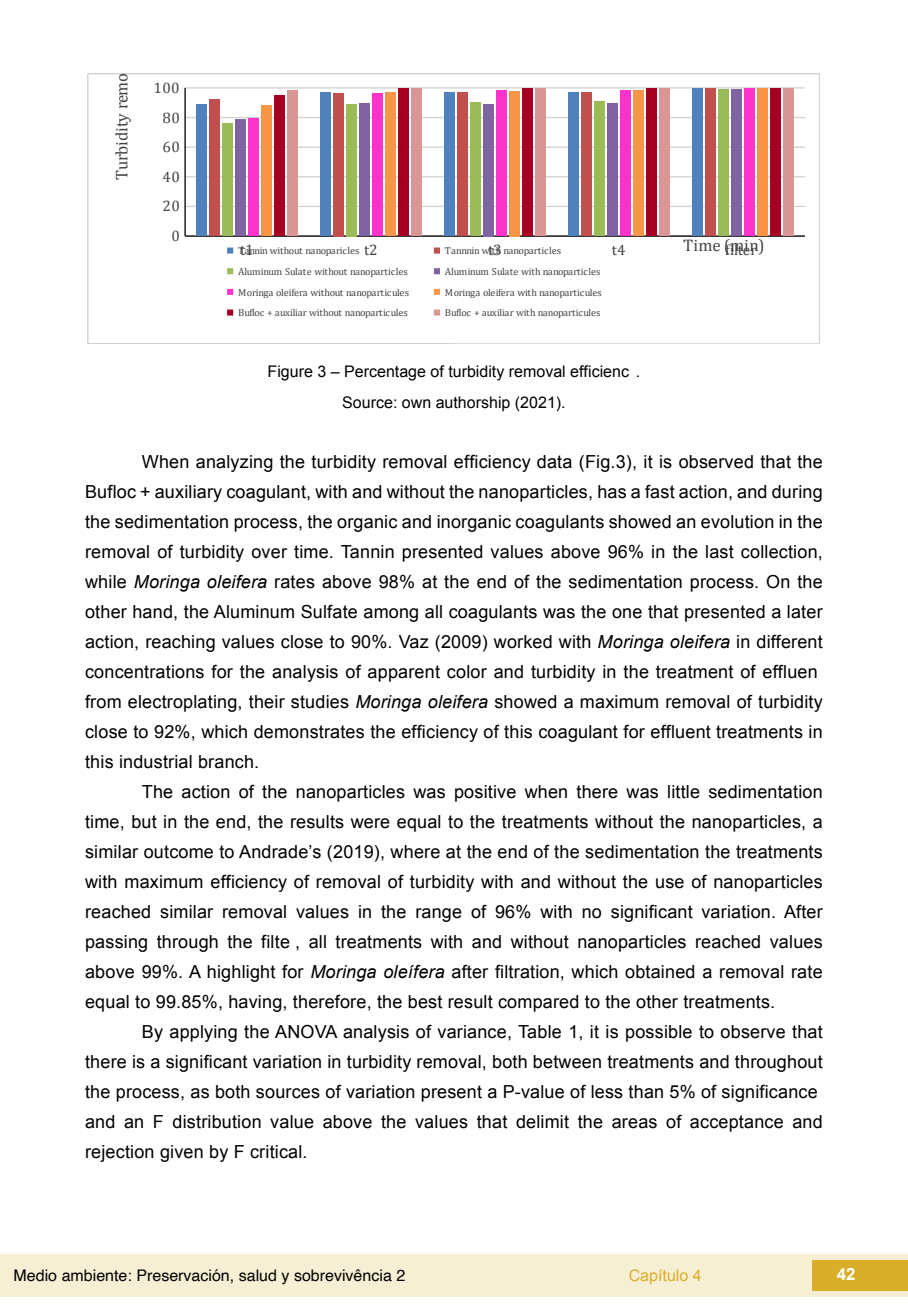
<style>
.page{position:relative;width:908px;height:1304px;background:#fff}
.page>*{position:absolute;margin:0;border:0;box-sizing:border-box;transform-origin:0 0}
.t1{font:18px/30px "Arial";letter-spacing:.01em;color:#000}
.t2{font:17px "Cambria";letter-spacing:-.025em;color:#434343}
.t3{font:16.8px "Cambria";letter-spacing:.01em;color:#434343}
.t4{font:700 16.8px "Arial";color:#fff}
.t5{font:16px/30.6px "Arial";color:#000;text-align:center}
.t6{font:16px "Helvetica";color:#000}
.t7{font:16px "Arial";color:#d9ae29}
.t8{font:15.2px "Cambria";letter-spacing:.01em;color:#434343}
.t9{font:10px "Cambria";letter-spacing:-.03em;color:#434343}
.s1{font-style:italic}
</style>
<div class="page">
<div style="left:0;top:1254px;width:906px;height:43px;background:#f7efd4"></div>
<div style="left:812px;top:1261px;width:95px;height:30px;background:#d9ae29"></div>
<svg style="left:88px;top:74px;width:731px;height:270px"></svg>
<p class="t2" style="left:111px;top:180px;width:162px;rotate:-90deg">Turbidity removal (%)</p>
<p class="t8" style="left:153px;top:79px;width:28px">100</p>
<p class="t8" style="left:162px;top:108px;width:19px">80</p>
<p class="t8" style="left:162px;top:138px;width:19px">60</p>
<p class="t8" style="left:162px;top:167px;width:19px">40</p>
<p class="t8" style="left:162px;top:197px;width:19px">20</p>
<p class="t8" style="left:171px;top:227px;width:10px">0</p>
<p class="t3" style="left:683px;top:235px;width:83px">Time (min)</p>
<p class="t8" style="left:240px;top:240px;width:15px">t1</p>
<p class="t8" style="left:364px;top:240px;width:15px">t2</p>
<p class="t8" style="left:488px;top:240px;width:15px">t3</p>
<p class="t8" style="left:611px;top:240px;width:15px">t4</p>
<p class="t8" style="left:724px;top:240px;width:33px">filter</p>
<p class="t9" style="left:238px;top:245px;width:123px">Tannin without nanoparicles</p>
<p class="t9" style="left:444px;top:245px;width:118px">Tannnin with nanoparticles</p>
<p class="t9" style="left:238px;top:265px;width:171px">Aluminum Sulate without nanoparticles</p>
<p class="t9" style="left:444px;top:265px;width:157px">Aluminum Sulate with nanoparticles</p>
<p class="t9" style="left:238px;top:286px;width:172px">Moringa oleifera without nanoparticules</p>
<p class="t9" style="left:444px;top:286px;width:158px">Moringa oleifera with nanoparticules</p>
<p class="t9" style="left:238px;top:307px;width:171px">Bufloc + auxiliar without nanoparticules</p>
<p class="t9" style="left:444px;top:307px;width:157px">Bufloc + auxiliar with nanoparticules</p>
<p class="t5" style="left:267px;top:357px;width:374px">Figure 3 – Percentage of turbidity removal efficienc .<br>Source: own authorship (2021).</p>
<p class="t1" style="left:85px;top:447px;width:739px;text-indent:57px">When analyzing the turbidity removal efficiency data (Fig.3), it is observed that the Bufloc + auxiliary coagulant, with and without the nanoparticles, has a fast action, and during the sedimentation process, the organic and inorganic coagulants showed an evolution in the removal of turbidity over time. Tannin presented values above 96% in the last collection, while <span class="s1">Moringa oleifera</span> rates above 98% at the end of the sedimentation process. On the other hand, the Aluminum Sulfate among all coagulants was the one that presented a later action, reaching values close to 90%. Vaz (2009) worked with <span class="s1">Moringa oleifera</span> in different concentrations for the analysis of apparent color and turbidity in the treatment of effluen from electroplating, their studies <span class="s1">Moringa oleifera</span> showed a maximum removal of turbidity close to 92%, which demonstrates the efficiency of this coagulant for effluent treatments in this industrial branch.</p>
<p class="t1" style="left:85px;top:777px;width:738px;text-align:justify;text-indent:57px">The action of the nanoparticles was positive when there was little sedimentation time, but in the end, the results were equal to the treatments without the nanoparticles, a similar outcome to Andrade’s (2019), where at the end of the sedimentation the treatments with maximum efficiency of removal of turbidity with and without the use of nanoparticles reached similar removal values in the range of 96% with no significant variation. After passing through the filte , all treatments with and without nanoparticles reached values above 99%. A highlight for <span class="s1">Moringa oleífera</span> after filtration, which obtained a removal rate equal to 99.85%, having, therefore, the best result compared to the other treatments.</p>
<p class="t1" style="left:85px;top:1017px;width:739px;text-indent:57px">By applying the ANOVA analysis of variance, Table 1, it is possible to observe that there is a significant variation in turbidity removal, both between treatments and throughout the process, as both sources of variation present a P-value of less than 5% of significance and an F distribution value above the values that delimit the areas of acceptance and rejection given by F critical.</p>
<p class="t6" style="left:14px;top:1263px;width:393px">Medio ambiente: Preservación, salud y sobrevivência 2</p>
<p class="t7" style="left:628px;top:1265px;width:74px">Capítulo 4</p>
<p class="t4" style="left:836px;top:1263px;width:20px">42</p>
</div>
